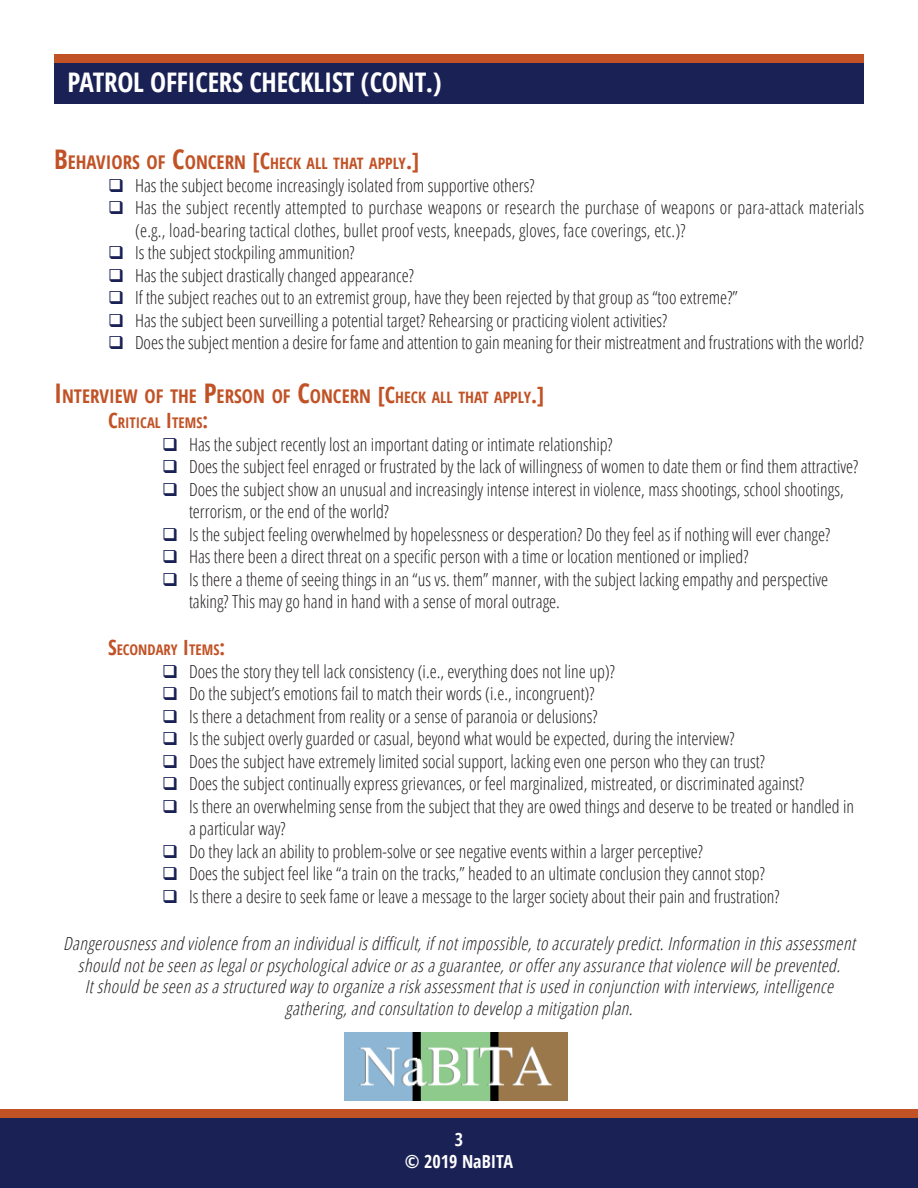
<style>
.page{position:relative;width:918px;height:1188px;background:#fff}
.page>*{position:absolute;margin:0;border:0;box-sizing:border-box;transform-origin:0 0}
.t1{font:700 condensed 27px "Open Sans";letter-spacing:-.01em;color:#fff}
.t2{font:700 condensed 18.9px "Open Sans";color:#c15226}
.t3{font:300 condensed 18px/22.5px "Open Sans";color:#231f20}
.t4{font:italic 300 condensed 18px/21.6px "Open Sans";color:#231f20;text-align:center}
.t5{font:700 condensed 18px "Open Sans";color:#fff}
.t6{font:700 condensed 14.7px "Open Sans";color:#c15226}
.s1{font-size:27px}
.s2{font-size:22.5px}
.s3{font-size:15.75px}
.s4{color:#1a2155}
.s5{font-size:21px}
</style>
<div class="page">
<div style="left:54px;top:54px;width:810px;height:49px;background:#1a2155"></div>
<div style="left:54px;top:54px;width:810px;height:9px;background:#c15226"></div>
<div style="left:0;top:1116px;width:918px;height:72px;background:#1a2155"></div>
<div style="left:0;top:1109px;width:918px;height:9px;background:#c15226"></div>
<img style="left:345px;top:1032px;width:223px;height:68px">
<p class="t1" style="left:68px;top:64px;width:376px">PATROL OFFICERS CHECKLIST (CONT.)</p>
<p class="t2" style="left:54px;top:149px;width:367px"><span class="s1">B</span>EHAVIORS OF <span class="s1">C</span>ONCERN <span class="s2">[C</span><span class="s3">HECK ALL THAT APPLY</span><span class="s2">.]</span></p>
<p class="t3" style="left:108px;top:173px;width:428px"><span class="s4">❑</span> Has the subject become increasingly isolated from supportive others?</p>
<p class="t3" style="left:135px;top:196px;width:731px;text-indent:-27px"><span class="s4">❑</span> Has the subject recently attempted to purchase weapons or research the purchase of weapons or para-attack materials (e.g., load-bearing tactical clothes, bullet proof vests, kneepads, gloves, face coverings, etc.)?</p>
<p class="t3" style="left:108px;top:241px;width:248px"><span class="s4">❑</span> Is the subject stockpiling ammunition?</p>
<p class="t3" style="left:108px;top:263px;width:307px"><span class="s4">❑</span> Has the subject drastically changed appearance?</p>
<p class="t3" style="left:108px;top:286px;width:631px"><span class="s4">❑</span> If the subject reaches out to an extremist group, have they been rejected by that group as “too extreme?”</p>
<p class="t3" style="left:108px;top:308px;width:561px"><span class="s4">❑</span> Has the subject been surveilling a potential target? Rehearsing or practicing violent activities?</p>
<p class="t3" style="left:108px;top:331px;width:757px"><span class="s4">❑</span> Does the subject mention a desire for fame and attention to gain meaning for their mistreatment and frustrations with the world?</p>
<p class="t2" style="left:54px;top:383px;width:492px"><span class="s1">I</span> NTERVIEW OF THE <span class="s1">P</span>ERSON OF <span class="s1">C</span>ONCERN <span class="s2">[C</span><span class="s3">HECK ALL THAT APPLY</span><span class="s2">.]</span></p>
<p class="t6" style="left:108px;top:413px;width:102px"><span class="s5">C</span>RITICAL <span class="s5">I</span> TEMS<span class="s5">:</span></p>
<p class="t3" style="left:162px;top:432px;width:452px"><span class="s4">❑</span> Has the subject recently lost an important dating or intimate relationship?</p>
<p class="t3" style="left:162px;top:455px;width:698px"><span class="s4">❑</span> Does the subject feel enraged or frustrated by the lack of willingness of women to date them or find them attractive?</p>
<p class="t3" style="left:189px;top:477px;width:656px;text-indent:-27px"><span class="s4">❑</span> Does the subject show an unusual and increasingly intense interest in violence, mass shootings, school shootings, terrorism, or the end of the world?</p>
<p class="t3" style="left:162px;top:522px;width:670px"><span class="s4">❑</span> Is the subject feeling overwhelmed by hopelessness or desperation? Do they feel as if nothing will ever change?</p>
<p class="t3" style="left:162px;top:545px;width:588px"><span class="s4">❑</span> Has there been a direct threat on a specific person with a time or location mentioned or implied?</p>
<p class="t3" style="left:189px;top:567px;width:641px;text-indent:-27px"><span class="s4">❑</span> Is there a theme of seeing things in an “us vs. them” manner, with the subject lacking empathy and perspective taking? This may go hand in hand with a sense of moral outrage.</p>
<p class="t6" style="left:108px;top:640px;width:119px"><span class="s5">S</span>ECONDARY <span class="s5">I</span> TEMS<span class="s5">:</span></p>
<p class="t3" style="left:162px;top:659px;width:454px"><span class="s4">❑</span> Does the story they tell lack consistency (i.e., everything does not line up)?</p>
<p class="t3" style="left:162px;top:682px;width:434px"><span class="s4">❑</span> Do the subject’s emotions fail to match their words (i.e., incongruent)?</p>
<p class="t3" style="left:162px;top:704px;width:437px"><span class="s4">❑</span> Is there a detachment from reality or a sense of paranoia or delusions?</p>
<p class="t3" style="left:162px;top:727px;width:574px"><span class="s4">❑</span> Is the subject overly guarded or casual, beyond what would be expected, during the interview?</p>
<p class="t3" style="left:162px;top:749px;width:604px"><span class="s4">❑</span> Does the subject have extremely limited social support, lacking even one person who they can trust?</p>
<p class="t3" style="left:162px;top:772px;width:644px"><span class="s4">❑</span> Does the subject continually express grievances, or feel marginalized, mistreated, or discriminated against?</p>
<p class="t3" style="left:189px;top:794px;width:667px;text-indent:-27px"><span class="s4">❑</span> Is there an overwhelming sense from the subject that they are owed things and deserve to be treated or handled in a particular way?</p>
<p class="t3" style="left:162px;top:839px;width:542px"><span class="s4">❑</span> Do they lack an ability to problem-solve or see negative events within a larger perceptive?</p>
<p class="t3" style="left:162px;top:862px;width:604px"><span class="s4">❑</span> Does the subject feel like “a train on the tracks,” headed to an ultimate conclusion they cannot stop?</p>
<p class="t3" style="left:162px;top:884px;width:619px"><span class="s4">❑</span> Is there a desire to seek fame or leave a message to the larger society about their pain and frustration?</p>
<p class="t4" style="left:63px;top:932px;width:798px">Dangerousnessandviolencefrom anindividualisdifficult,ifnotimpossible,toaccurately predict.Informationinthisassessment shouldnotbeseenaslegalorpsychologicaladviceorasaguarantee,orofferany assurancethatviolencewillbeprevented.<br>Itshouldbeseenasastructuredway toorganizeariskassessmentthatisusedinconjunctionwithinterviews,intelligence gathering,andconsultationtodevelopamitigationplan.</p>
<p class="t5" style="left:455px;top:1127px;width:10px">3</p>
<p class="t5" style="left:405px;top:1149px;width:110px">© 2019 NaBITA</p>
</div>
